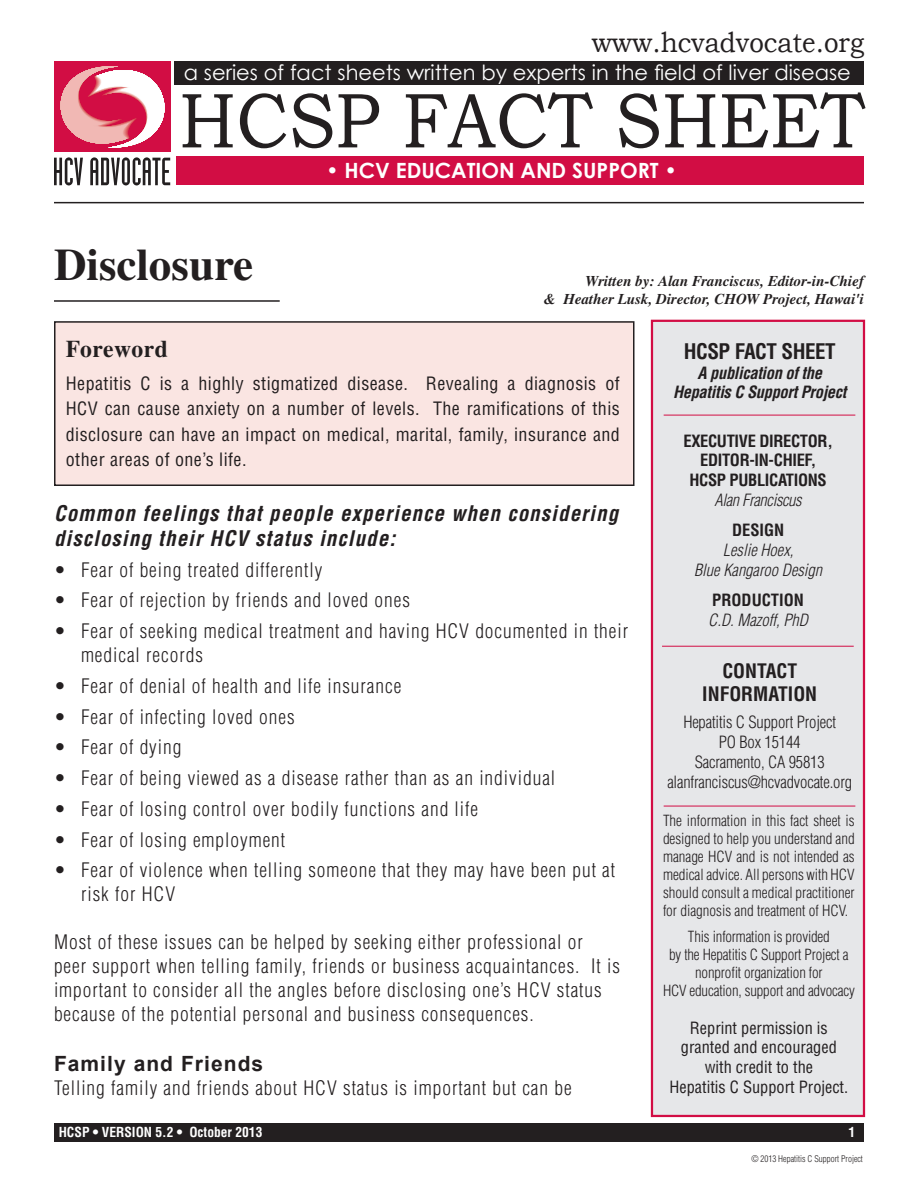
<style>
.page{position:relative;width:918px;height:1188px;background:#fff}
.page>*{position:absolute;margin:0;border:0;box-sizing:border-box;transform-origin:0 0}
.t1{font:78px "Bookman Old Style";color:#231f20;scale:.91 1}
.t2{font:700 45px "Times";color:#231f20}
.t3{font:28.5px "Bookman Old Style";color:#231f20;scale:.91 1}
.t4{font:700 24px "Times";letter-spacing:.025em;color:#231f20}
.t5{font:italic 700 condensed 21px/25.2px "Helvetica";letter-spacing:.05em;color:#231f20}
.t6{font:21px "Century Gothic";color:#fff}
.t7{font:700 21px "Century Gothic";color:#fff}
.t8{font:700 21px "Arial";letter-spacing:.05em;color:#231f20}
.t9{font:700 condensed 21px "Helvetica";letter-spacing:-.02em;color:#231f20}
.t10{font:300 condensed 19.5px/24px "Helvetica";letter-spacing:.05em;color:#231f20}
.t11{font:700 condensed 19.5px "Helvetica";color:#231f20}
.t12{font:condensed 18px/25.5px "Helvetica";letter-spacing:.025em;color:#231f20;text-align:justify}
.t13{font:300 condensed 16.5px "Helvetica";letter-spacing:-.01em;color:#231f20}
.t14{font:condensed 16.5px "Helvetica";color:#231f20}
.t15{font:700 condensed 16.5px "Helvetica";letter-spacing:-.02em;color:#231f20}
.t16{font:italic 300 condensed 16.5px "Helvetica";color:#231f20}
.t17{font:italic 700 condensed 16.5px "Helvetica";letter-spacing:-.02em;color:#231f20}
.t18{font:italic 300 condensed 16.5px "Helvetica";letter-spacing:-.02em;color:#231f20}
.t19{font:700 condensed 16.5px "Helvetica";color:#231f20}
.t20{font:300 condensed 15px/18px "Helvetica";letter-spacing:-.01em;color:#231f20;text-align:justify}
.t21{font:italic 700 15px/18px "Times";color:#231f20;text-align:right}
.t22{font:700 condensed 13.5px "Helvetica";color:#fff}
.t23{font:300 condensed 9px "Helvetica";color:#231f20}
</style>
<div class="page">
<div style="left:651px;top:320px;width:214px;height:797px;background:#e6e7e9;border:2px solid #d20d44"></div>
<div style="left:175px;top:62px;width:689px;height:23px;background:#231f20"></div>
<div style="left:176px;top:157px;width:688px;height:28px;background:#d20d44"></div>
<svg style="left:54px;top:62px;width:116px;height:123px"></svg>
<hr style="left:54px;top:300px;width:226px;height:2px;background:#231f20">
<hr style="left:54px;top:202px;width:810px;height:1px;background:#231f20">
<div style="left:55px;top:322px;width:579px;height:163px;background:#fae5e2"></div>
<div style="left:54px;top:321px;width:580px;height:165px;border:2px solid #231f20"></div>
<div style="left:54px;top:1123px;width:810px;height:19px;background:#231f20"></div>
<hr style="left:664px;top:415px;width:191px;height:1px;background:#d20d44">
<hr style="left:662px;top:646px;width:192px;height:1px;background:#d20d44">
<hr style="left:664px;top:806px;width:191px;height:1px;background:#d20d44">
<p class="t3" style="left:592px;top:23px;width:301px">www.hcvadvocate.org</p>
<p class="t6" style="left:184px;top:57px;width:669px">a series of fact sheets written by experts in the field of liver disease</p>
<p class="t1" style="left:179px;top:70px;width:755px">HCSP FACT SHEET</p>
<p class="t2" style="left:54px;top:238px;width:201px">Disclosure</p>
<p class="t7" style="left:326px;top:154px;width:353px">• HCV EDUCATION AND SUPPORT •</p>
<p class="t21" style="left:544px;top:272px;width:321px">Written by: Alan Franciscus, Editor-in-Chief<br>&amp; Heather Lusk, Director, CHOW Project, Hawai'i</p>
<p class="t4" style="left:66px;top:334px;width:104px">Foreword</p>
<p class="t12" style="left:66px;top:370px;width:556px">Hepatitis C is a highly stigmatized disease. Revealing a diagnosis of HCV can cause anxiety on a number of levels. The ramifications of this disclosure can have an impact on medical, marital, family, insurance and other areas of one’s life.</p>
<p class="t5" style="left:54px;top:500px;width:566px">Common feelings that people experience when considering disclosing their HCV status include:</p>
<p class="t10" style="left:54px;top:558px;width:270px">• Fear of being treated differently</p>
<p class="t10" style="left:54px;top:588px;width:357px">• Fear of rejection by friends and loved ones</p>
<p class="t10" style="left:81px;top:619px;width:549px;text-indent:-27px">• Fear of seeking medical treatment and having HCV documented in their medical records</p>
<p class="t10" style="left:54px;top:674px;width:349px">• Fear of denial of health and life insurance</p>
<p class="t10" style="left:54px;top:705px;width:242px">• Fear of infecting loved ones</p>
<p class="t10" style="left:54px;top:735px;width:129px">• Fear of dying</p>
<p class="t10" style="left:54px;top:766px;width:503px">• Fear of being viewed as a disease rather than as an individual</p>
<p class="t10" style="left:54px;top:797px;width:426px">• Fear of losing control over bodily functions and life</p>
<p class="t10" style="left:54px;top:828px;width:233px">• Fear of losing employment</p>
<p class="t10" style="left:81px;top:858px;width:536px;text-indent:-27px">• Fear of violence when telling someone that they may have been put at risk for HCV</p>
<p class="t10" style="left:54px;top:930px;width:567px">Most of these issues can be helped by seeking either professional or<br>peer support when telling family, friends or business acquaintances. It is important to consider all the angles before disclosing one’s HCV status because of the potential personal and business consequences.</p>
<p class="t8" style="left:54px;top:1049px;width:211px">Family and Friends</p>
<p class="t10" style="left:54px;top:1075px;width:519px">Telling family and friends about HCV status is important but can be</p>
<p class="t9" style="left:684px;top:339px;width:154px">HCSP FACT SHEET</p>
<p class="t17" style="left:698px;top:363px;width:126px">A publication of the</p>
<p class="t17" style="left:673px;top:382px;width:175px">Hepatitis C Support Project</p>
<p class="t15" style="left:683px;top:431px;width:151px">EXECUTIVE DIRECTOR,</p>
<p class="t15" style="left:700px;top:450px;width:118px">EDITOR-IN-CHIEF,</p>
<p class="t15" style="left:689px;top:470px;width:139px">HCSP PUBLICATIONS</p>
<p class="t18" style="left:715px;top:490px;width:89px">Alan Franciscus</p>
<p class="t15" style="left:732px;top:520px;width:54px">DESIGN</p>
<p class="t16" style="left:723px;top:540px;width:72px">Leslie Hoex,</p>
<p class="t16" style="left:694px;top:560px;width:130px">Blue Kangaroo Design</p>
<p class="t19" style="left:712px;top:590px;width:93px">PRODUCTION</p>
<p class="t16" style="left:708px;top:610px;width:101px">C.D. Mazoff, PhD</p>
<p class="t11" style="left:722px;top:659px;width:76px">CONTACT</p>
<p class="t11" style="left:702px;top:682px;width:116px">INFORMATION</p>
<p class="t13" style="left:683px;top:713px;width:154px">Hepatitis C Support Project</p>
<p class="t13" style="left:719px;top:733px;width:83px">PO Box 15144</p>
<p class="t13" style="left:695px;top:752px;width:132px">Sacramento, CA 95813</p>
<p class="t13" style="left:667px;top:772px;width:186px">alanfranciscus@hcvadvocate.org</p>
<p class="t20" style="left:663px;top:812px;width:193px">The information in this fact sheet is designed to help you understand and manage HCV and is not intended as medical advice. All persons with HCV should consult a medical practitioner for diagnosis and treatment of HCV.</p>
<p class="t20" style="left:688px;top:927px;width:143px">This information is provided</p>
<p class="t20" style="left:669px;top:945px;width:181px;text-align:center">by the Hepatitis C Support Project a nonprofit organization for</p>
<p class="t20" style="left:663px;top:981px;width:193px">HCV education, support and advocacy</p>
<p class="t14" style="left:690px;top:1017px;width:139px">Reprint permission is</p>
<p class="t14" style="left:681px;top:1037px;width:158px">granted and encouraged</p>
<p class="t14" style="left:705px;top:1057px;width:110px">with credit to the</p>
<p class="t14" style="left:670px;top:1077px;width:180px">Hepatitis C Support Project.</p>
<p class="t22" style="left:59px;top:1124px;width:205px">HCSP • VERSION 5.2 • October 2013</p>
<p class="t22" style="left:848px;top:1124px;width:8px">1</p>
<p class="t23" style="left:751px;top:1154px;width:113px">© 2013 Hepatitis C Support Project</p>
</div>
